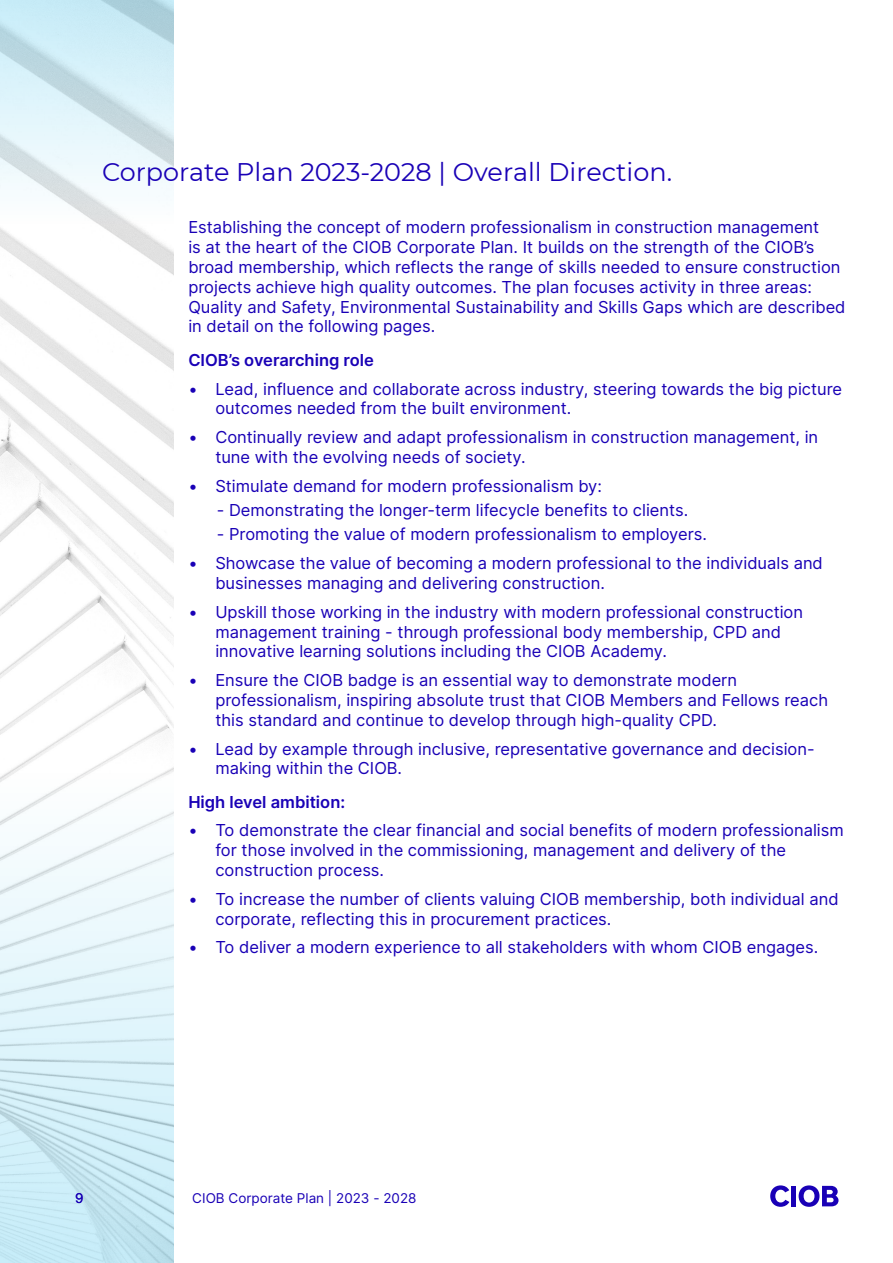
<style>
.page{position:relative;width:893px;height:1263px;background:#fff}
.page>*{position:absolute;margin:0;border:0;box-sizing:border-box;transform-origin:0 0}
.t1{font:25.5px "Montserrat";color:#1900b6}
.t2{font:16.5px/19.8px "Inter";color:#1900b6}
.t3{font:600 16.5px "Inter";color:#1900b6}
.t4{font:13.5px "Inter";color:#1900b6}
</style>
<div class="page">
<svg style="left:770px;top:1185px;width:19px;height:22px"></svg>
<div style="left:791px;top:1186px;width:5px;height:20px;background:#1900b6"></div>
<svg style="left:798px;top:1185px;width:40px;height:22px"></svg>
<img style="left:0;top:230px;width:173px;height:530px">
<svg style="left:0;top:0;width:173px;height:230px"></svg>
<svg style="left:0;top:760px;width:173px;height:503px"></svg>
<p class="t1" style="left:102px;top:154px;width:571px">Corporate Plan 2023-2028 | Overall Direction.</p>
<p class="t2" style="left:188px;top:217px;width:658px">Establishing the concept of modern professionalism in construction management<br>is at the heart of the CIOB Corporate Plan. It builds on the strength of the CIOB’s broad membership, which reflects the range of skills needed to ensure construction projects achieve high quality outcomes. The plan focuses activity in three areas:<br>Quality and Safety, Environmental Sustainability and Skills Gaps which are described in detail on the following pages.</p>
<p class="t3" style="left:188px;top:348px;width:187px">CIOB’s overarching role</p>
<p class="t2" style="left:215px;top:378px;width:628px;text-indent:-27px">• Lead, influence and collaborate across industry, steering towards the big picture outcomes needed from the built environment.</p>
<p class="t2" style="left:215px;top:427px;width:604px;text-indent:-27px">• Continually review and adapt professionalism in construction management, in tune with the evolving needs of society.</p>
<p class="t2" style="left:188px;top:476px;width:415px">• Stimulate demand for modern professionalism by:</p>
<p class="t2" style="left:217px;top:500px;width:473px">- Demonstrating the longer-term lifecycle benefits to clients.</p>
<p class="t2" style="left:217px;top:524px;width:491px">- Promoting the value of modern professionalism to employers.</p>
<p class="t2" style="left:215px;top:553px;width:609px;text-indent:-27px">• Showcase the value of becoming a modern professional to the individuals and businesses managing and delivering construction.</p>
<p class="t2" style="left:215px;top:602px;width:589px;text-indent:-27px">• Upskill those working in the industry with modern professional construction management training - through professional body membership, CPD and innovative learning solutions including the CIOB Academy.</p>
<p class="t2" style="left:215px;top:670px;width:614px;text-indent:-27px">• Ensure the CIOB badge is an essential way to demonstrate modern professionalism, inspiring absolute trust that CIOB Members and Fellows reach this standard and continue to develop through high-quality CPD.</p>
<p class="t2" style="left:215px;top:738px;width:601px;text-indent:-27px">• Lead by example through inclusive, representative governance and decision&shy;making within the CIOB.</p>
<p class="t3" style="left:188px;top:790px;width:158px">High level ambition:</p>
<p class="t2" style="left:215px;top:820px;width:630px;text-indent:-27px">• To demonstrate the clear financial and social benefits of modern professionalism for those involved in the commissioning, management and delivery of the construction process.</p>
<p class="t2" style="left:215px;top:889px;width:624px;text-indent:-27px">• To increase the number of clients valuing CIOB membership, both individual and corporate, reflecting this in procurement practices.</p>
<p class="t2" style="left:188px;top:937px;width:631px">• To deliver a modern experience to all stakeholders with whom CIOB engages.</p>
<p class="t4" style="left:75px;top:1188px;width:10px">9</p>
<p class="t4" style="left:192px;top:1188px;width:226px">CIOB Corporate Plan | 2023 - 2028</p>
</div>
